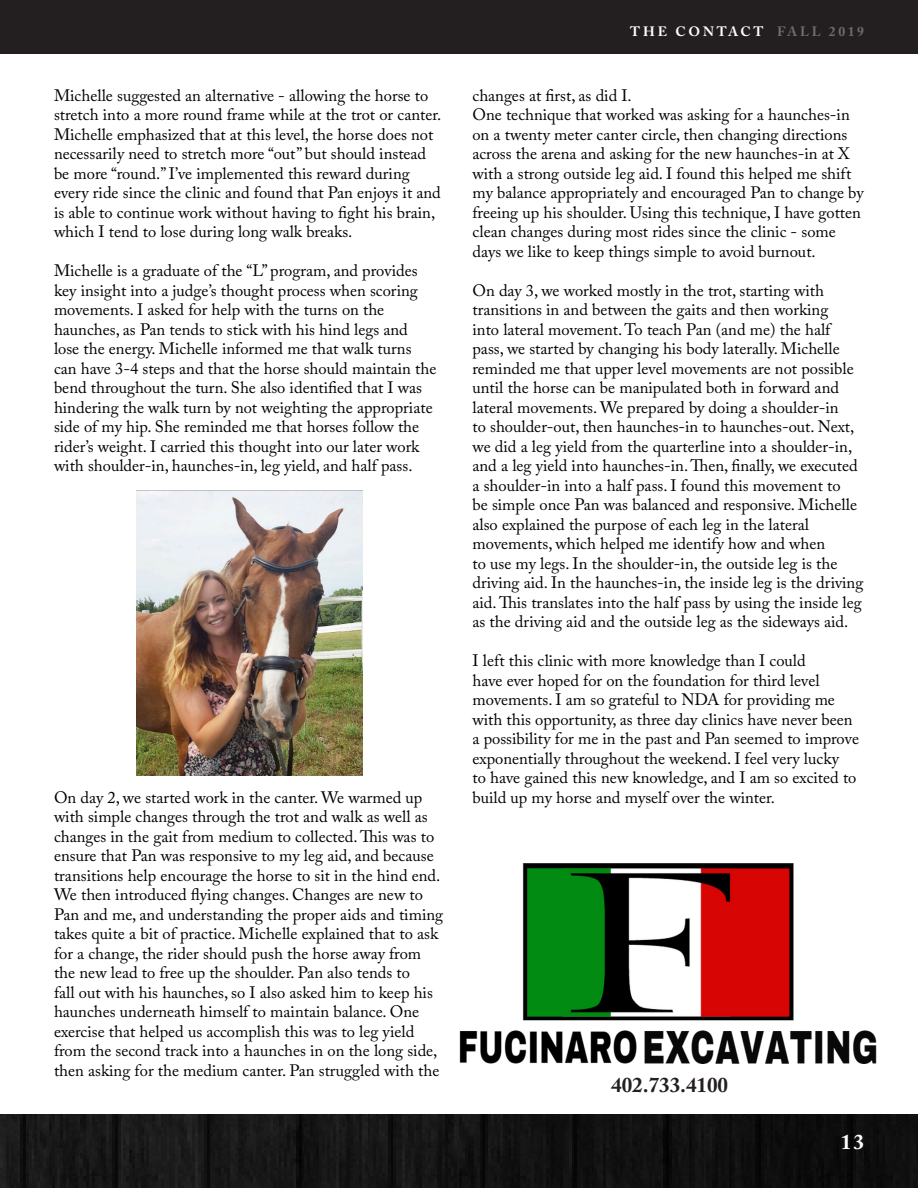
<style>
.page{position:relative;width:918px;height:1188px;background:#fff}
.page>*{position:absolute;margin:0;border:0;box-sizing:border-box;transform-origin:0 0}
.t1{font:700 21px "Adobe Caslon Pro";color:#231f20}
.t2{font:700 21px "Adobe Caslon Pro";color:#fff}
.t3{font:16.5px/19.5px "Adobe Caslon Pro";color:#000}
.t4{font:700 13.5px "Adobe Caslon Pro";letter-spacing:.2em;color:#fff}
.s1{color:#6c6d70}
</style>
<div class="page">
<img style="left:0;top:1115px;width:918px;height:73px">
<div style="left:0;top:0;width:918px;height:54px;background:#231f20"></div>
<img style="left:137px;top:491px;width:226px;height:284px">
<img style="left:460px;top:863px;width:417px;height:200px">
<p class="t3" style="left:54px;top:85px;width:389px">Michelle suggested an alternative - allowing the horse to stretch into a more round frame while at the trot or canter.<br>Michelle emphasized that at this level, the horse does not necessarily need to stretch more “out” but should instead be more “round.” I’ve implemented this reward during every ride since the clinic and found that Pan enjoys it and is able to continue work without having to fight his brain, which I tend to lose during long walk breaks.</p>
<p class="t3" style="left:54px;top:261px;width:384px">Michelle is a graduate of the “L” program, and provides key insight into a judge’s thought process when scoring movements. I asked for help with the turns on the haunches, as Pan tends to stick with his hind legs and lose the energy. Michelle informed me that walk turns can have 3-4 steps and that the horse should maintain the bend throughout the turn. She also identified that I was hindering the walk turn by not weighting the appropriate side of my hip. She reminded me that horses follow the rider’s weight. I carried this thought into our later work with shoulder-in, haunches-in, leg yield, and half pass.</p>
<p class="t3" style="left:54px;top:787px;width:391px">On day 2, we started work in the canter. We warmed up with simple changes through the trot and walk as well as changes in the gait from medium to collected. This was to ensure that Pan was responsive to my leg aid, and because transitions help encourage the horse to sit in the hind end.<br>We then introduced flying changes. Changes are new to Pan and me, and understanding the proper aids and timing takes quite a bit of practice. Michelle explained that to ask for a change, the rider should push the horse away from the new lead to free up the shoulder. Pan also tends to<br>fall out with his haunches, so I also asked him to keep his haunches underneath himself to maintain balance. One exercise that helped us accomplish this was to leg yield from the second track into a haunches in on the long side, then asking for the medium canter. Pan struggled with the</p>
<p class="t4" style="left:630px;top:23px;width:235px">THE CONTACT <span class="s1">FALL 2019</span></p>
<p class="t3" style="left:472px;top:85px;width:161px">changes at first, as did I.</p>
<p class="t3" style="left:472px;top:105px;width:393px">One technique that worked was asking for a haunches-in on a twenty meter canter circle, then changing directions across the arena and asking for the new haunches-in at X with a strong outside leg aid. I found this helped me shift my balance appropriately and encouraged Pan to change by freeing up his shoulder. Using this technique, I have gotten clean changes during most rides since the clinic - some days we like to keep things simple to avoid burnout.</p>
<p class="t3" style="left:472px;top:280px;width:392px">On day 3, we worked mostly in the trot, starting with transitions in and between the gaits and then working<br>into lateral movement. To teach Pan (and me) the half pass, we started by changing his body laterally. Michelle reminded me that upper level movements are not possible until the horse can be manipulated both in forward and lateral movements. We prepared by doing a shoulder-in<br>to shoulder-out, then haunches-in to haunches-out. Next, we did a leg yield from the quarterline into a shoulder-in, and a leg yield into haunches-in. Then, finally, we executed a shoulder-in into a half pass. I found this movement to<br>be simple once Pan was balanced and responsive. Michelle also explained the purpose of each leg in the lateral movements, which helped me identify how and when<br>to use my legs. In the shoulder-in, the outside leg is the driving aid. In the haunches-in, the inside leg is the driving aid. This translates into the half pass by using the inside leg as the driving aid and the outside leg as the sideways aid.</p>
<p class="t3" style="left:472px;top:651px;width:388px">I left this clinic with more knowledge than I could<br>have ever hoped for on the foundation for third level movements. I am so grateful to NDA for providing me with this opportunity, as three day clinics have never been a possibility for me in the past and Pan seemed to improve exponentially throughout the weekend. I feel very lucky<br>to have gained this new knowledge, and I am so excited to build up my horse and myself over the winter.</p>
<p class="t1" style="left:611px;top:1072px;width:118px">402.733.4100</p>
<p class="t2" style="left:841px;top:1130px;width:25px">13</p>
</div>
